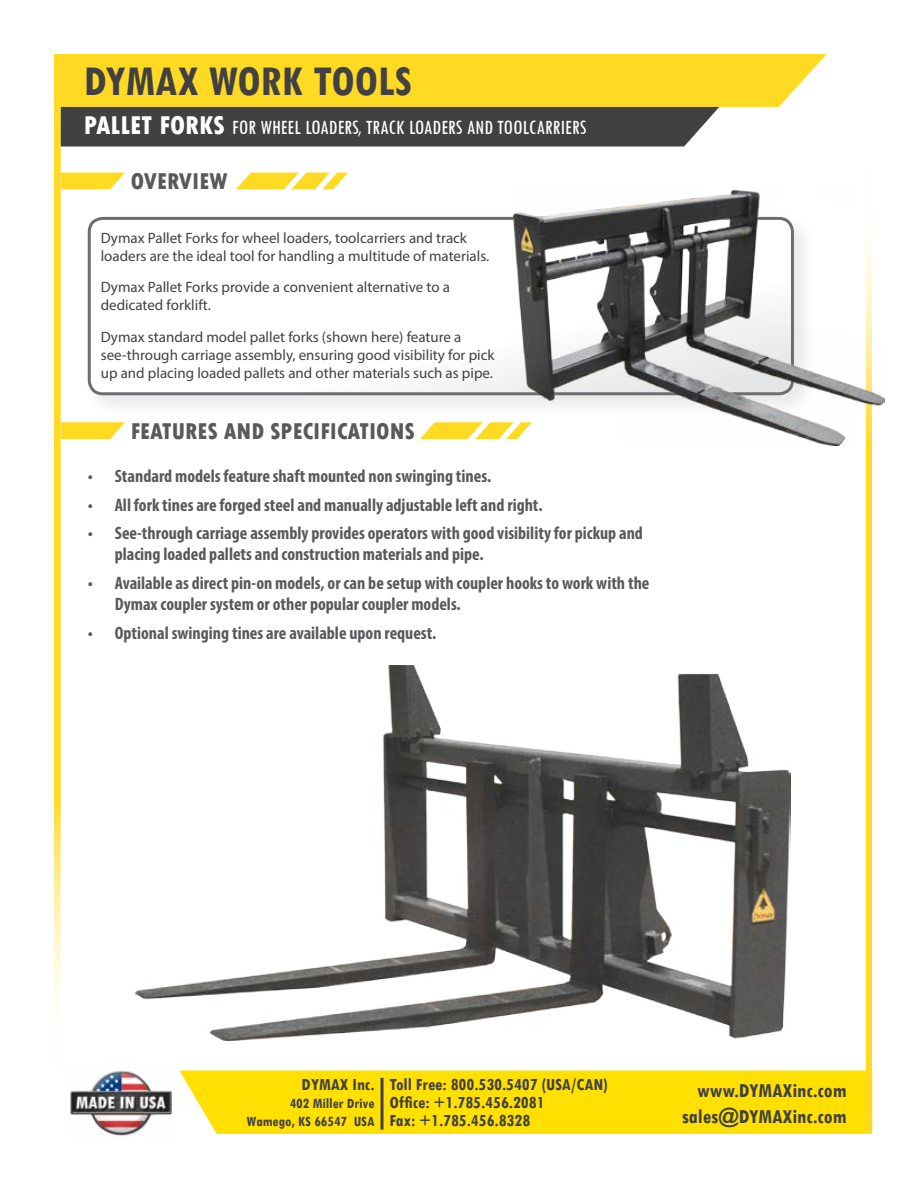
<style>
.page{position:relative;width:918px;height:1188px;background:#fff}
.page>*{position:absolute;margin:0;border:0;box-sizing:border-box;transform-origin:0 0}
.t1{font:700 condensed 45px "Tw Cen";color:#414042}
.t2{font:800 condensed 24px "Tw Cen";color:#58595b}
.t3{font:500 condensed 21px "Tw Cen";color:#fff}
.t4{font:700 condensed 21px/25.5px "Tw Cen";color:#414042;text-align:right}
.t5{font:700 condensed 18px/21.6px "Myriad Pro";color:#58595b}
.t6{font:700 condensed 18px/18px "Tw Cen";color:#414042}
.t7{font:15px/18px "Myriad Pro";color:#414042}
.t8{font:700 condensed 15px/18px "Tw Cen";color:#414042;text-align:right}
.s1{font-weight:800;font-size:27px}
</style>
<div class="page">
<div style="left:83px;top:211px;width:735px;height:208px;background:#000;opacity:.09"></div>
<svg style="left:89px;top:218px;width:425px;height:176px"></svg>
<div style="left:88px;top:217px;width:706px;height:178px;border:3px solid #6d6e71;border-radius:14px"></div>
<svg style="left:54px;top:147px;width:7px;height:864px;background:#ffe04b"></svg>
<svg style="left:54px;top:54px;width:773px;height:93px;background:#bba742"></svg>
<svg style="left:61px;top:173px;width:64px;height:16px"></svg>
<svg style="left:236px;top:173px;width:112px;height:16px"></svg>
<svg style="left:61px;top:422px;width:64px;height:17px"></svg>
<svg style="left:420px;top:422px;width:94px;height:17px"></svg>
<div style="left:181px;top:1070px;width:685px;height:64px;background:#ffe000"></div>
<hr style="left:381px;top:1078px;width:3px;height:52px;background:#414042">
<div style="left:866px;top:174px;width:6px;height:960px;background:#ffda23"></div>
<img style="left:70px;top:1070px;width:111px;height:67px">
<img style="left:514px;top:189px;width:371px;height:256px">
<img style="left:135px;top:666px;width:656px;height:374px">
<h1 class="t1" style="left:84px;top:54px;width:330px">DYMAX WORK TOOLS</h1>
<p class="t3" style="left:84px;top:115px;width:504px"><span class="s1">PALLET FORKS</span> FOR WHEEL LOADERS, TRACK LOADERS AND TOOLCARRIERS</p>
<h2 class="t2" style="left:131px;top:168px;width:98px">OVERVIEW</h2>
<p class="t7" style="left:101px;top:228px;width:390px">Dymax Pallet Forks for wheel loaders, toolcarriers and track loaders are the ideal tool for handling a multitude of materials.</p>
<p class="t7" style="left:101px;top:278px;width:351px">Dymax Pallet Forks provide a convenient alternative to a dedicated forklift.</p>
<p class="t7" style="left:101px;top:327px;width:395px">Dymax standard model pallet forks (shown here) feature a see-through carriage assembly, ensuring good visibility for pick up and placing loaded pallets and other materials such as pipe.</p>
<h2 class="t2" style="left:131px;top:417px;width:286px">FEATURES AND SPECIFICATIONS</h2>
<p class="t5" style="left:88px;top:465px;width:405px">• Standard models feature shaft mounted non swinging tines.</p>
<p class="t5" style="left:88px;top:493px;width:456px">• All fork tines are forged steel and manually adjustable left and right.</p>
<p class="t5" style="left:115px;top:522px;width:530px;text-indent:-27px">• See-through carriage assembly provides operators with good visibility for pickup and placing loaded pallets and construction materials and pipe.</p>
<p class="t5" style="left:115px;top:572px;width:536px;text-indent:-27px">• Available as direct pin-on models, or can be setup with coupler hooks to work with the<br>Dymax coupler system or other popular coupler models.</p>
<p class="t5" style="left:88px;top:622px;width:350px">• Optional swinging tines are available upon request.</p>
<p class="t6" style="left:302px;top:1074px;width:74px">DYMAX Inc.</p>
<p class="t8" style="left:247px;top:1093px;width:129px">402 Miller Drive<br>Wamego, KS 66547 USA</p>
<p class="t6" style="left:389px;top:1074px;width:220px">Toll Free: 800.530.5407 (USA/CAN)<br>Office: +1.785.456.2081<br>Fax: +1.785.456.8328</p>
<p class="t4" style="left:682px;top:1077px;width:166px">www.DYMAXinc.com sales@DYMAXinc.com</p>
</div>
